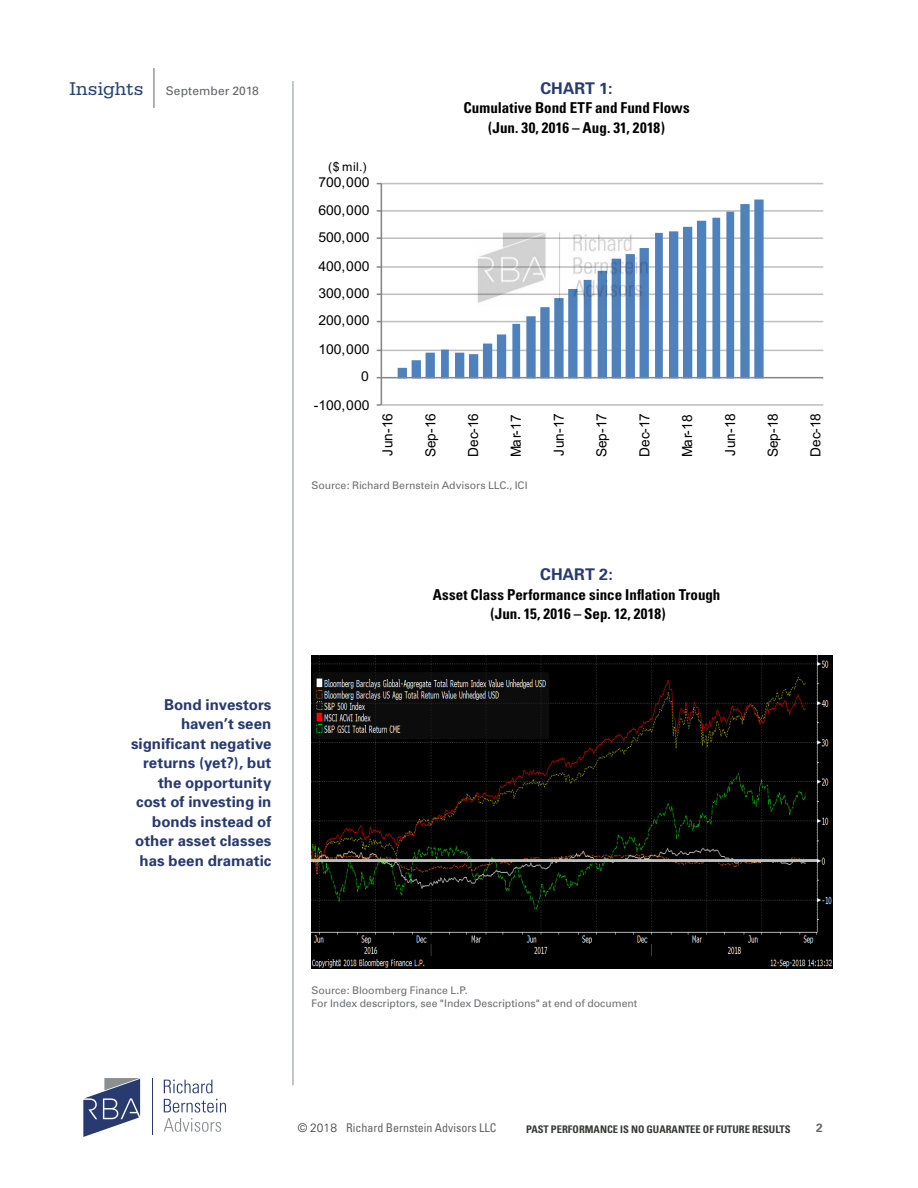
<style>
.page{position:relative;width:918px;height:1188px;background:#fff}
.page>*{position:absolute;margin:0;border:0;box-sizing:border-box;transform-origin:0 0}
.t1{font:19.5px "Serifa";letter-spacing:-.005em;color:#274473}
.t2{font:700 16.2px "Univers";color:#283a6f}
.t3{font:700 15px/19.5px "Univers";letter-spacing:.005em;color:#283a6f;text-align:right}
.t4{font:700 condensed 15px/19.5px "Univers";color:#000;text-align:center}
.t5{font:13.95px "Arial";color:#000}
.t6{font:13.65px "Arial";color:#000}
.t7{font:12.15px "Arial";color:#000}
.t8{font:condensed 12px "Univers";color:#636466}
.t9{font:12px "Univers";letter-spacing:.005em;color:#636466}
.t10{font:700 12px "Univers";color:#636466}
.t11{font:10.5px/13.5px "Univers";color:#6d6e71}
.t12{font:700 condensed 10.5px "Univers";color:#353a36}
.s1{font-weight:300;font-stretch:normal;color:#353a36}
</style>
<div class="page">
<hr style="left:154px;top:68px;width:1px;height:40px;background:#636466">
<svg style="left:83px;top:1078px;width:57px;height:59px"></svg>
<hr style="left:152px;top:1078px;width:1px;height:57px;background:#283a6f">
<svg style="left:164px;top:1080px;width:49px;height:13px"></svg>
<svg style="left:164px;top:1099px;width:62px;height:33px"></svg>
<hr style="left:293px;top:81px;width:1px;height:1004px;background:#8b8f91">
<img style="left:312px;top:656px;width:521px;height:312px">
<hr style="left:381px;top:404px;width:442px;height:2px;background:#bfbfbf">
<hr style="left:381px;top:350px;width:442px;height:1px;background:#bfbfbf">
<hr style="left:381px;top:321px;width:442px;height:1px;background:#bfbfbf">
<hr style="left:381px;top:294px;width:442px;height:1px;background:#bfbfbf">
<hr style="left:381px;top:266px;width:442px;height:2px;background:#bfbfbf">
<hr style="left:381px;top:237px;width:442px;height:2px;background:#bfbfbf">
<hr style="left:381px;top:210px;width:442px;height:2px;background:#bfbfbf">
<hr style="left:381px;top:183px;width:442px;height:1px;background:#bfbfbf">
<svg style="left:398px;top:200px;width:366px;height:177px"></svg>
<hr style="left:381px;top:184px;width:1px;height:221px;background:#868686">
<hr style="left:381px;top:377px;width:442px;height:1px;background:#868686">
<img style="left:473px;top:228px;width:179px;height:80px">
<h1 class="t1" style="left:70px;top:78px;width:76px">Insights</h1>
<p class="t9" style="left:166px;top:83px;width:95px">September 2018</p>
<p class="t2" style="left:540px;top:78px;width:74px">CHART 1:</p>
<p class="t4" style="left:463px;top:98px;width:228px">Cumulative Bond ETF and Fund Flows (Jun. 30, 2016 – Aug. 31, 2018)</p>
<p class="t7" style="left:328px;top:158px;width:40px">($ mil.)</p>
<p class="t6" style="left:318px;top:173px;width:53px">700,000</p>
<p class="t6" style="left:318px;top:200px;width:53px">600,000</p>
<p class="t6" style="left:318px;top:228px;width:53px">500,000</p>
<p class="t6" style="left:318px;top:257px;width:53px">400,000</p>
<p class="t6" style="left:318px;top:284px;width:53px">300,000</p>
<p class="t6" style="left:318px;top:311px;width:53px">200,000</p>
<p class="t6" style="left:318px;top:340px;width:53px">100,000</p>
<p class="t6" style="left:361px;top:367px;width:9px">0</p>
<p class="t6" style="left:314px;top:396px;width:57px">-100,000</p>
<p class="t5" style="left:378px;top:456px;width:44px;rotate:-90deg">Jun-16</p>
<p class="t5" style="left:421px;top:457px;width:46px;rotate:-90deg">Sep-16</p>
<p class="t5" style="left:464px;top:457px;width:45px;rotate:-90deg">Dec-16</p>
<p class="t5" style="left:506px;top:457px;width:44px;rotate:-90deg">Ma r-17</p>
<p class="t5" style="left:549px;top:456px;width:44px;rotate:-90deg">Jun-17</p>
<p class="t5" style="left:592px;top:457px;width:46px;rotate:-90deg">Sep-17</p>
<p class="t5" style="left:635px;top:457px;width:45px;rotate:-90deg">Dec-17</p>
<p class="t5" style="left:678px;top:457px;width:44px;rotate:-90deg">Ma r-18</p>
<p class="t5" style="left:721px;top:456px;width:44px;rotate:-90deg">Jun-18</p>
<p class="t5" style="left:763px;top:457px;width:46px;rotate:-90deg">Sep-18</p>
<p class="t5" style="left:806px;top:457px;width:45px;rotate:-90deg">Dec-18</p>
<p class="t11" style="left:312px;top:479px;width:218px">Source: Richard Bernstein Advisors LLC., ICI</p>
<p class="t3" style="left:131px;top:695px;width:142px">Bond investors haven’t seen significant negative returns (yet?), but the opportunity cost of investing in bonds instead of other asset classes has been dramatic</p>
<p class="t2" style="left:540px;top:565px;width:74px">CHART 2:</p>
<p class="t4" style="left:433px;top:584px;width:289px">Asset Class Performance since Inflation Trough (Jun. 15, 2016 – Sep. 12, 2018)</p>
<p class="t11" style="left:312px;top:983px;width:327px">Source: Bloomberg Finance L.P.<br>For Index descriptors, see "Index Descriptions" at end of document</p>
<p class="t8" style="left:298px;top:1120px;width:200px"><span class="s1">© 2018</span> Richard Bernstein Advisors LLC</p>
<p class="t12" style="left:526px;top:1122px;width:266px">PAST PERFORMANCE IS NO GUARANTEE OF FUTURE RESULTS</p>
<p class="t10" style="left:816px;top:1121px;width:8px">2</p>
</div>
